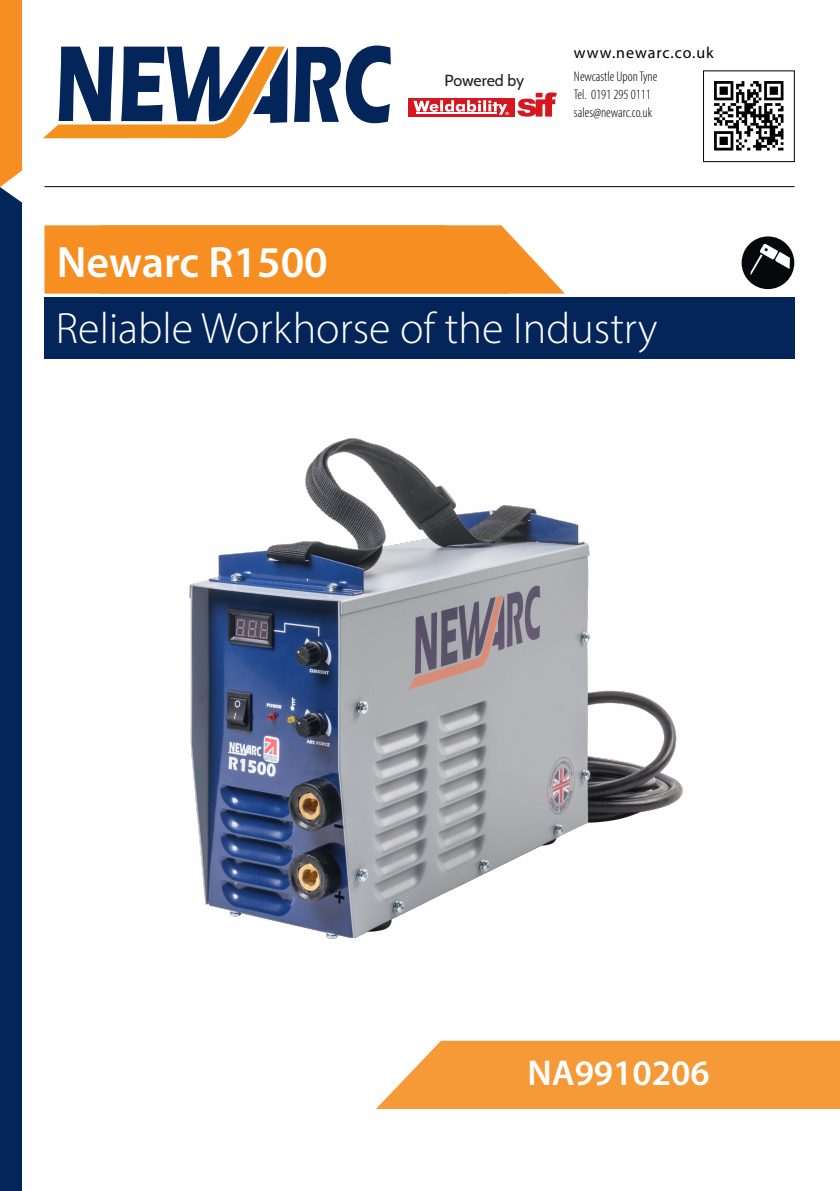
<style>
.page{position:relative;width:840px;height:1191px;background:#fff}
.page>*{position:absolute;margin:0;border:0;box-sizing:border-box;transform-origin:0 0}
.t1{font:300 44px "Myriad Pro";color:#fff}
.t2{font:600 44px "Myriad Pro";color:#fff}
.t3{font:600 36px "Myriad Pro";color:#fff}
.t4{font:16px "Myriad Pro";letter-spacing:.06em;color:#000001}
.t5{font:16px "Cabin";letter-spacing:-.005em;color:#231f20}
.t6{font:300 condensed 14px/18px "Myriad Pro";color:#000001}
.t7{font:700 4.4px "Arial";color:#fff;scale:1.12 1}
</style>
<div class="page">
<img style="left:190px;top:438px;width:492px;height:500px">
<svg style="left:376px;top:1040px;width:463px;height:69px;background:#f6a147"></svg>
<div style="left:44px;top:297px;width:750px;height:62px;background:#03255a"></div>
<hr style="left:44px;top:186px;width:750px;height:1px;background:#000001">
<svg style="left:44px;top:225px;width:520px;height:68px;background:#f6952f"></svg>
<img style="left:714px;top:81px;width:70px;height:70px">
<div style="left:702px;top:71px;width:92px;height:91px;border:1px solid #000001"></div>
<svg style="left:294px;top:46px;width:96px;height:77px"></svg>
<svg style="left:43px;top:47px;width:245px;height:91px"></svg>
<div style="left:0;top:187px;width:21px;height:1004px;background:#03255a"></div>
<div style="left:0;top:0;width:21px;height:187px;background:#f68e21"></div>
<svg style="left:0;top:166px;width:22px;height:41px"></svg>
<div style="left:407px;top:99px;width:107px;height:18px;background:#d7171f"></div>
<svg style="left:517px;top:92px;width:39px;height:25px"></svg>
<svg style="left:413px;top:100px;width:94px;height:15px"></svg>
<hr style="left:416px;top:112px;width:80px;height:2px;background:#fff">
<div style="left:741px;top:236px;width:52px;height:53px;background:#06080c;border-radius:50%"></div>
<svg style="left:750px;top:244px;width:39px;height:31px"></svg>
<h1 class="t2" style="left:57px;top:234px;width:272px">Newarc R1500</h1>
<p class="t5" style="left:444px;top:71px;width:81px">Powered by</p>
<p class="t7" style="left:505px;top:111px;width:5px">®</p>
<p class="t4" style="left:573px;top:43px;width:141px">www.newarc.co.uk</p>
<p class="t6" style="left:573px;top:67px;width:85px">Newcastle Upon Tyne<br>Tel. 0191 295 0111 sales@newarc.co.uk</p>
<h1 class="t1" style="left:56px;top:301px;width:603px">Reliable Workhorse of the Industry</h1>
<h2 class="t3" style="left:527px;top:1050px;width:184px">NA9910206</h2>
</div>
